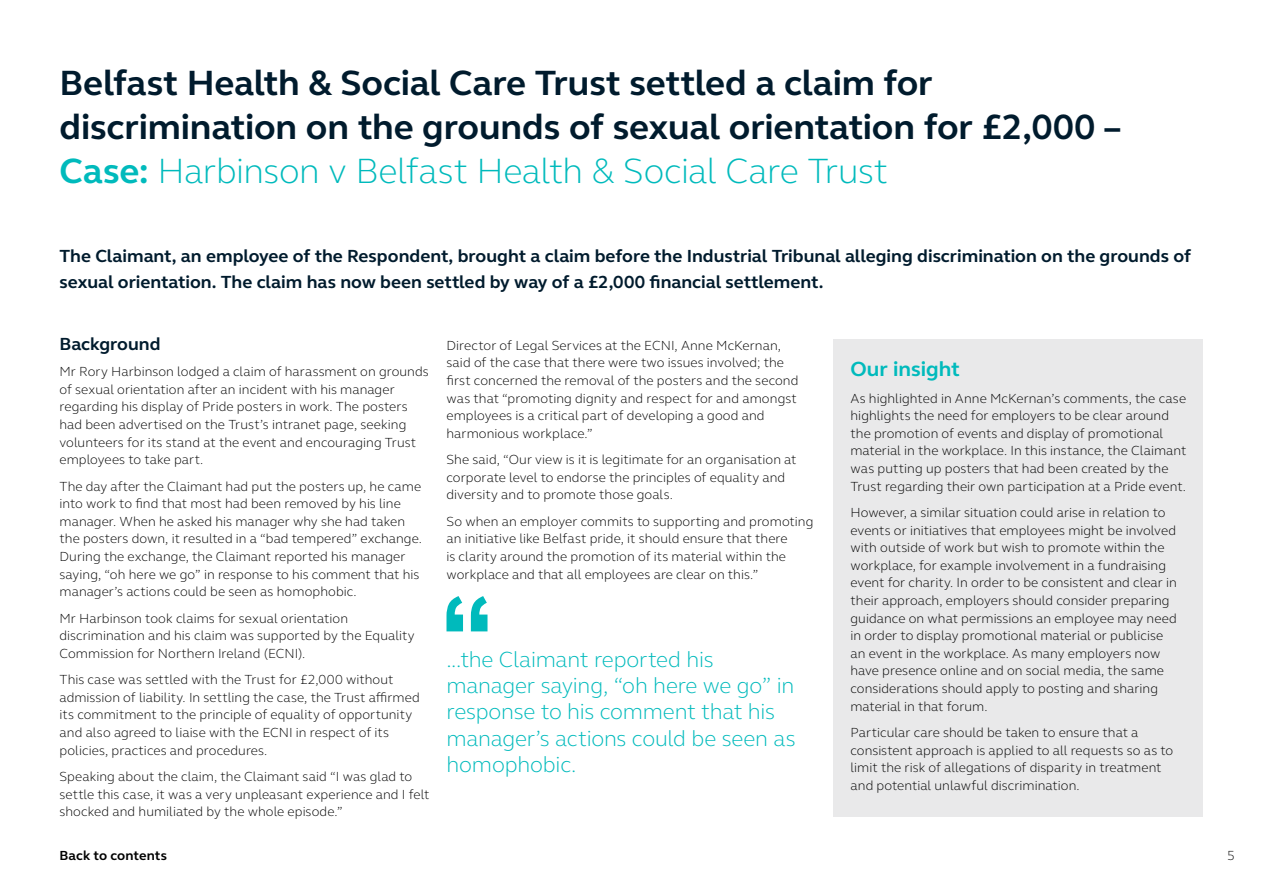
<style>
.page{position:relative;width:1263px;height:893px;background:#fff}
.page>*{position:absolute;margin:0;border:0;box-sizing:border-box;transform-origin:0 0}
.t1{font:700 36px/44px "FS Elliot";letter-spacing:-.005em;color:#001b2d}
.t2{font:300 22.5px/26.4px "FS Elliot";letter-spacing:-.01em;color:#00babc}
.t3{font:700 21px "FS Elliot";color:#00babc}
.t4{font:700 18px/26.4px "FS Elliot";color:#001b2d}
.t5{font:300 13.5px/17.5px "FS Elliot";letter-spacing:.005em;color:#000}
.t6{font:700 13.5px "FS Elliot";letter-spacing:.005em;color:#000}
.s1{color:#00babc}
.s2{font-weight:300;color:#00babc}
</style>
<div class="page">
<svg style="left:446px;top:596px;width:41px;height:35px"></svg>
<div style="left:833px;top:339px;width:370px;height:477px;background:#e9e9ea"></div>
<h1 class="t1" style="left:60px;top:60px;width:1063px">Belfast Health &amp; Social Care Trust settled a claim for discrimination on the grounds of sexual orientation for £2,000 –<br><span class="s1">Case:</span> <span class="s2">Harbinson v Belfast Health &amp; Social Care Trust</span></h1>
<h3 class="t4" style="left:60px;top:242px;width:1133px">The Claimant, an employee of the Respondent, brought a claim before the Industrial Tribunal alleging discrimination on the grounds of sexual orientation. The claim has now been settled by way of a £2,000 financial settlement.</h3>
<h3 class="t4" style="left:60px;top:330px;width:103px">Background</h3>
<p class="t5" style="left:60px;top:362px;width:371px">Mr Rory Harbinson lodged a claim of harassment on grounds of sexual orientation after an incident with his manager regarding his display of Pride posters in work. The posters had been advertised on the Trust’s intranet page, seeking volunteers for its stand at the event and encouraging Trust employees to take part.</p>
<p class="t5" style="left:60px;top:477px;width:364px">The day after the Claimant had put the posters up, he came into work to find that most had been removed by his line manager. When he asked his manager why she had taken the posters down, it resulted in a “bad tempered” exchange.<br>During the exchange, the Claimant reported his manager saying, “oh here we go” in response to his comment that his manager’s actions could be seen as homophobic.</p>
<p class="t5" style="left:60px;top:609px;width:357px">Mr Harbinson took claims for sexual orientation discrimination and his claim was supported by the Equality<br>Commission for Northern Ireland (ECNI).</p>
<p class="t5" style="left:60px;top:670px;width:362px">This case was settled with the Trust for £2,000 without admission of liability. In settling the case, the Trust affirmed its commitment to the principle of equality of opportunity and also agreed to liaise with the ECNI in respect of its policies, practices and procedures.</p>
<p class="t5" style="left:60px;top:767px;width:371px">Speaking about the claim, the Claimant said “I was glad to settle this case, it was a very unpleasant experience and I felt shocked and humiliated by the whole episode.”</p>
<p class="t5" style="left:446px;top:336px;width:354px">Director of Legal Services at the ECNI, Anne McKernan, said of the case that there were two issues involved; the first concerned the removal of the posters and the second was that “promoting dignity and respect for and amongst employees is a critical part of developing a good and harmonious workplace.”</p>
<p class="t5" style="left:446px;top:450px;width:352px">She said, “Our view is it is legitimate for an organisation at corporate level to endorse the principles of equality and diversity and to promote those goals.</p>
<p class="t5" style="left:446px;top:512px;width:369px">So when an employer commits to supporting and promoting an initiative like Belfast pride, it should ensure that there<br>is clarity around the promotion of its material within the workplace and that all employees are clear on this.”</p>
<h2 class="t2" style="left:446px;top:645px;width:351px">...the Claimant reported his manager saying, “oh here we go” in response to his comment that his manager’s actions could be seen as homophobic.</h2>
<h3 class="t3" style="left:850px;top:355px;width:111px">Our insight</h3>
<p class="t5" style="left:850px;top:389px;width:337px">As highlighted in Anne McKernan’s comments, the case highlights the need for employers to be clear around the promotion of events and display of promotional material in the workplace. In this instance, the Claimant was putting up posters that had been created by the Trust regarding their own participation at a Pride event.</p>
<p class="t5" style="left:850px;top:503px;width:328px">However, a similar situation could arise in relation to events or initiatives that employees might be involved with outside of work but wish to promote within the workplace, for example involvement in a fundraising event for charity. In order to be consistent and clear in their approach, employers should consider preparing guidance on what permissions an employee may need in order to display promotional material or publicise an event in the workplace. As many employers now have presence online and on social media, the same considerations should apply to posting and sharing material in that forum.</p>
<p class="t5" style="left:850px;top:723px;width:324px">Particular care should be taken to ensure that a consistent approach is applied to all requests so as to limit the risk of allegations of disparity in treatment and potential unlawful discrimination.</p>
<p class="t6" style="left:60px;top:846px;width:109px">Back to contents</p>
<p class="t5" style="left:1227px;top:846px;width:9px">5</p>
</div>
